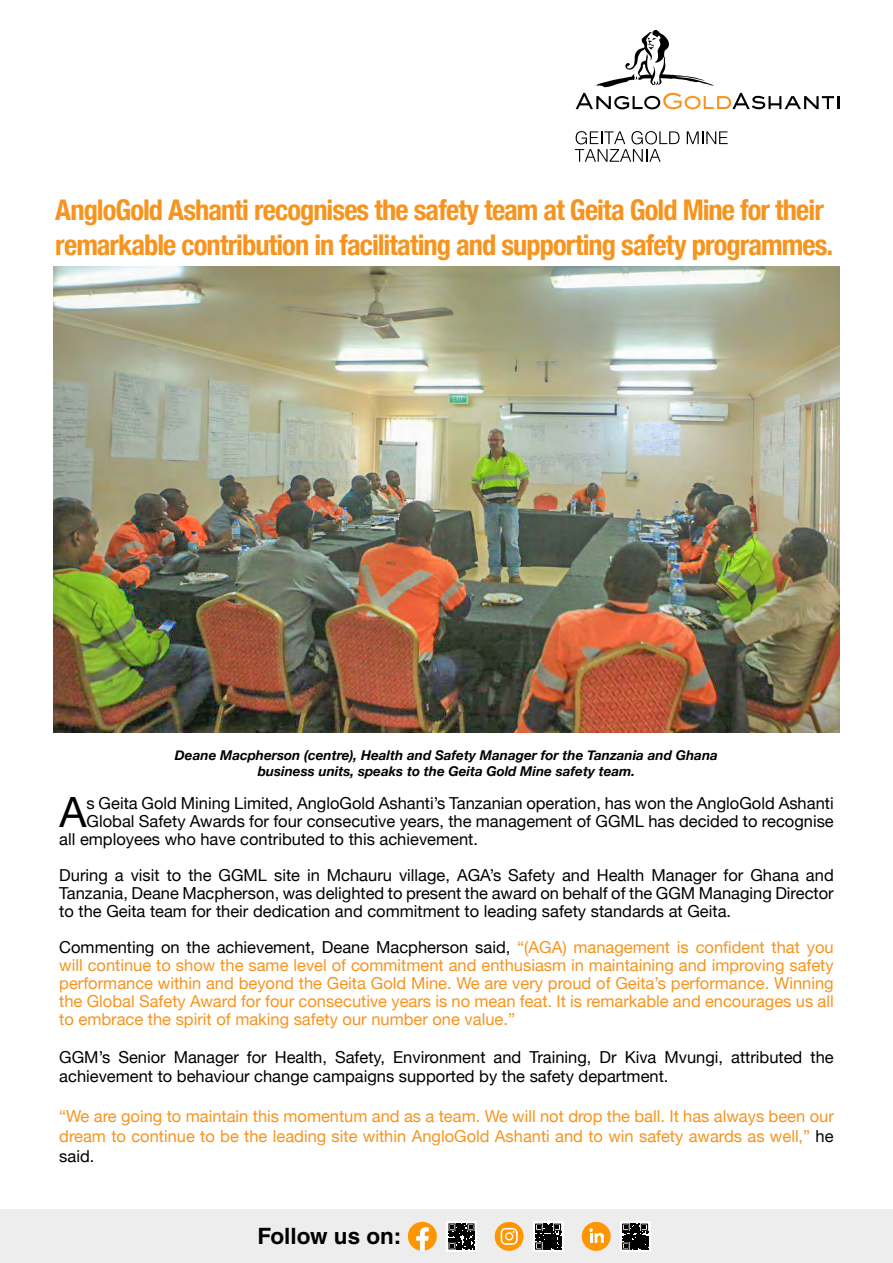
<style>
.page{position:relative;width:893px;height:1263px;background:#fff}
.page>*{position:absolute;margin:0;border:0;box-sizing:border-box;transform-origin:0 0}
.t1{font:41.7px "Helvetica Neue";color:#000}
.t2{font:700 condensed 28.5px/34.2px "Helvetica Neue";letter-spacing:-.035em;color:#f7941e}
.t3{font:700 22.5px "Helvetica LT Std";color:#000}
.t4{font:16.5px/18px "Helvetica Neue";color:#000;text-align:justify}
.t5{font:16.5px/18px "Helvetica Neue";color:#f7941e;text-align:justify}
.t6{font:italic 700 13.5px/16.2px "Helvetica Neue";color:#000;text-align:center}
.s1{color:#000}
</style>
<div class="page">
<img style="left:54px;top:267px;width:785px;height:465px">
<div style="left:0;top:1210px;width:893px;height:53px;background:#ededed"></div>
<div style="left:582px;top:1222px;width:29px;height:29px;background:#ff9500;border-radius:50%"></div>
<svg style="left:589px;top:1228px;width:15px;height:15px"></svg>
<div style="left:495px;top:1222px;width:29px;height:29px;background:#ff9500;border-radius:50%"></div>
<svg style="left:500px;top:1228px;width:18px;height:17px"></svg>
<svg style="left:407px;top:1222px;width:30px;height:29px"></svg>
<svg style="left:446px;top:1221px;width:31px;height:30px"></svg>
<svg style="left:447px;top:1223px;width:27px;height:26px"></svg>
<svg style="left:533px;top:1221px;width:30px;height:30px"></svg>
<svg style="left:534px;top:1223px;width:27px;height:27px"></svg>
<svg style="left:620px;top:1221px;width:30px;height:30px"></svg>
<svg style="left:621px;top:1223px;width:27px;height:26px"></svg>
<svg style="left:687px;top:131px;width:41px;height:13px"></svg>
<svg style="left:575px;top:131px;width:104px;height:31px"></svg>
<svg style="left:576px;top:93px;width:263px;height:16px"></svg>
<svg style="left:596px;top:30px;width:118px;height:57px"></svg>
<h2 class="t2" style="left:55px;top:191px;width:780px">AngloGold Ashanti recognises the safety team at Geita Gold Mine for their remarkable contribution in facilitating and supporting safety programmes.</h2>
<p class="t6" style="left:175px;top:747px;width:544px">Deane Macpherson (centre), Health and Safety Manager for the Tanzania and Ghana business units, speaks to the Geita Gold Mine safety team.</p>
<h1 class="t1" style="left:60px;top:782px;width:29px">A</h1>
<p class="t4" style="left:87px;top:795px;width:749px">s Geita Gold Mining Limited, AngloGold Ashanti’s Tanzanian operation, has won the AngloGold Ashanti</p>
<p class="t4" style="left:87px;top:813px;width:749px">Global Safety Awards for four consecutive years, the management of GGML has decided to recognise</p>
<p class="t4" style="left:59px;top:831px;width:420px">all employees who have contributed to this achievement.</p>
<p class="t4" style="left:59px;top:867px;width:776px">During a visit to the GGML site in Mchauru village, AGA’s Safety and Health Manager for Ghana and Tanzania, Deane Macpherson, was delighted to present the award on behalf of the GGM Managing Director to the Geita team for their dedication and commitment to leading safety standards at Geita.</p>
<p class="t5" style="left:59px;top:939px;width:776px"><span class="s1">Commenting on the achievement, Deane Macpherson said,</span> “(AGA) management is confident that you will continue to show the same level of commitment and enthusiasm in maintaining and improving safety performance within and beyond the Geita Gold Mine. We are very proud of Geita’s performance. Winning the Global Safety Award for four consecutive years is no mean feat. It is remarkable and encourages us all to embrace the spirit of making safety our number one value.”</p>
<p class="t4" style="left:59px;top:1048px;width:776px;line-height:19.8px">GGM’s Senior Manager for Health, Safety, Environment and Training, Dr Kiva Mvungi, attributed the achievement to behaviour change campaigns supported by the safety department.</p>
<p class="t5" style="left:59px;top:1107px;width:776px;line-height:19.8px">“We are going to maintain this momentum and as a team. We will not drop the ball. It has always been our dream to continue to be the leading site within AngloGold Ashanti and to win safety awards as well,” <span class="s1">he said.</span></p>
<h3 class="t3" style="left:257px;top:1223px;width:145px">Follow us on:</h3>
</div>
